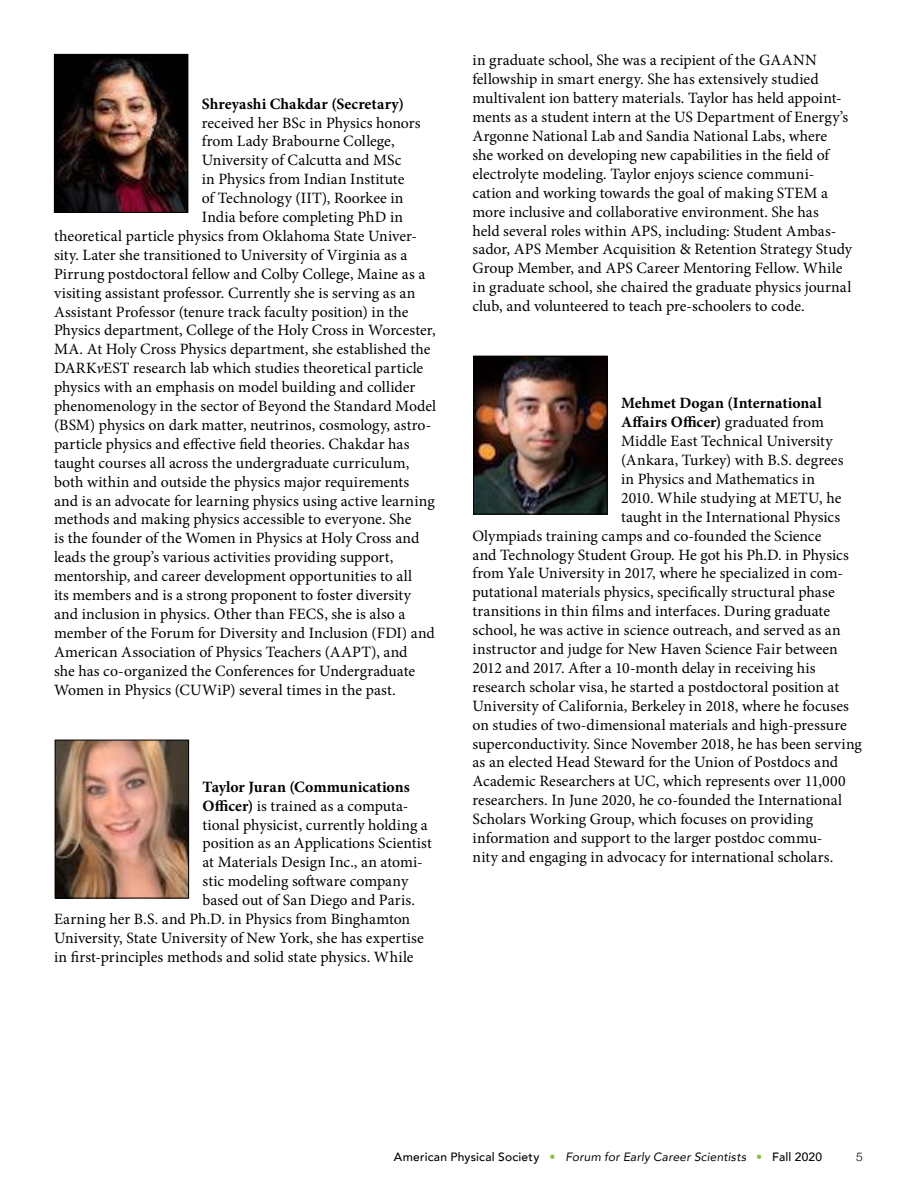
<style>
.page{position:relative;width:918px;height:1188px;background:#fff}
.page>*{position:absolute;margin:0;border:0;box-sizing:border-box;transform-origin:0 0}
.t1{font:15.75px/18.9px "Minion Pro";color:#000}
.t2{font:700 15.75px "Minion Pro";letter-spacing:.005em;color:#000}
.t3{font:500 12px "Avenir";letter-spacing:.02em;color:#000}
.t4{font:300 12px "Helvetica Neue";color:#000}
.s1{font-style:italic}
.s2{font-weight:700}
.s3{font-weight:400}
.s4{color:#8cbd3f}
.s5{font-weight:400;font-style:italic}
</style>
<div class="page">
<img style="left:56px;top:56px;width:130px;height:155px">
<div style="left:54px;top:54px;width:134px;height:159px;border:1px solid #000"></div>
<img style="left:475px;top:358px;width:131px;height:154px">
<div style="left:473px;top:356px;width:135px;height:158px;border:1px solid #000"></div>
<img style="left:57px;top:742px;width:130px;height:154px">
<div style="left:55px;top:740px;width:134px;height:158px;border:1px solid #000"></div>
<p class="t2" style="left:202px;top:93px;width:204px">Shreyashi Chakdar (Secretary)</p>
<p class="t1" style="left:202px;top:113px;width:220px">received her BSc in Physics honors</p>
<p class="t1" style="left:202px;top:132px;width:194px">from Lady Brabourne College,</p>
<p class="t1" style="left:202px;top:151px;width:201px">University of Calcutta and MSc</p>
<p class="t1" style="left:202px;top:170px;width:204px">in Physics from Indian Institute</p>
<p class="t1" style="left:202px;top:189px;width:203px">of Technology (IIT), Roorkee in</p>
<p class="t1" style="left:202px;top:208px;width:203px">India before completing PhD in</p>
<p class="t1" style="left:54px;top:227px;width:365px">theoretical particle physics from Oklahoma State Univer-</p>
<p class="t1" style="left:54px;top:245px;width:355px">sity. Later she transitioned to University of Virginia as a</p>
<p class="t1" style="left:54px;top:264px;width:373px">Pirrung postdoctoral fellow and Colby College, Maine as a</p>
<p class="t1" style="left:54px;top:283px;width:363px">visiting assistant professor. Currently she is serving as an</p>
<p class="t1" style="left:54px;top:302px;width:356px">Assistant Professor (tenure track faculty position) in the</p>
<p class="t1" style="left:54px;top:321px;width:383px">Physics department, College of the Holy Cross in Worcester,</p>
<p class="t1" style="left:54px;top:340px;width:378px">MA. At Holy Cross Physics department, she established the</p>
<p class="t1" style="left:54px;top:359px;width:371px">DARK<span class="s1">v</span>EST research lab which studies theoretical particle</p>
<p class="t1" style="left:54px;top:378px;width:363px">physics with an emphasis on model building and collider</p>
<p class="t1" style="left:54px;top:397px;width:384px">phenomenology in the sector of Beyond the Standard Model</p>
<p class="t1" style="left:54px;top:416px;width:379px">(BSM) physics on dark matter, neutrinos, cosmology, astro-</p>
<p class="t1" style="left:54px;top:434px;width:357px">particle physics and effective field theories. Chakdar has</p>
<p class="t1" style="left:54px;top:453px;width:357px">taught courses all across the undergraduate curriculum,</p>
<p class="t1" style="left:54px;top:472px;width:357px">both within and outside the physics major requirements</p>
<p class="t1" style="left:54px;top:491px;width:382px">and is an advocate for learning physics using active learning</p>
<p class="t1" style="left:54px;top:510px;width:359px">methods and making physics accessible to everyone. She</p>
<p class="t1" style="left:54px;top:529px;width:367px">is the founder of the Women in Physics at Holy Cross and</p>
<p class="t1" style="left:54px;top:548px;width:341px">leads the group’s various activities providing support,</p>
<p class="t1" style="left:54px;top:567px;width:360px">mentorship, and career development opportunities to all</p>
<p class="t1" style="left:54px;top:586px;width:358px">its members and is a strong proponent to foster diversity</p>
<p class="t1" style="left:54px;top:605px;width:353px">and inclusion in physics. Other than FECS, she is also a</p>
<p class="t1" style="left:54px;top:623px;width:382px">member of the Forum for Diversity and Inclusion (FDI) and</p>
<p class="t1" style="left:54px;top:642px;width:355px">American Association of Physics Teachers (AAPT), and</p>
<p class="t1" style="left:54px;top:661px;width:363px">she has co-organized the Conferences for Undergraduate</p>
<p class="t1" style="left:54px;top:680px;width:343px">Women in Physics (CUWiP) several times in the past.</p>
<p class="t2" style="left:203px;top:776px;width:209px">Taylor Juran (Communications</p>
<p class="t1" style="left:203px;top:796px;width:207px"><span class="s2">Officer)</span> is trained as a computa-</p>
<p class="t1" style="left:203px;top:815px;width:227px">tional physicist, currently holding a</p>
<p class="t1" style="left:203px;top:834px;width:231px">position as an Applications Scientist</p>
<p class="t1" style="left:203px;top:853px;width:222px">at Materials Design Inc., an atomi-</p>
<p class="t1" style="left:203px;top:872px;width:207px">stic modeling software company</p>
<p class="t1" style="left:203px;top:891px;width:214px">based out of San Diego and Paris.</p>
<p class="t1" style="left:54px;top:910px;width:358px">Earning her B.S. and Ph.D. in Physics from Binghamton</p>
<p class="t1" style="left:54px;top:929px;width:371px">University, State University of New York, she has expertise</p>
<p class="t1" style="left:54px;top:947px;width:361px">in first-principles methods and solid state physics. While</p>
<p class="t1" style="left:472px;top:51px;width:381px">in graduate school, She was a recipient of the GAANN fellowship in smart energy. She has extensively studied multivalent ion battery materials. Taylor has held appoint&shy;ments as a student intern at the US Department of Energy’s Argonne National Lab and Sandia National Labs, where<br>she worked on developing new capabilities in the field of electrolyte modeling. Taylor enjoys science communi&shy;cation and working towards the goal of making STEM a more inclusive and collaborative environment. She has<br>held several roles within APS, including: Student Ambas&shy;sador, APS Member Acquisition &amp; Retention Strategy Study Group Member, and APS Career Mentoring Fellow. While in graduate school, she chaired the graduate physics journal club, and volunteered to teach pre-schoolers to code.</p>
<p class="t2" style="left:621px;top:392px;width:202px">Mehmet Dogan (International</p>
<p class="t2" style="left:621px;top:411px;width:205px">Affairs Officer) <span class="s3">graduated from</span></p>
<p class="t1" style="left:621px;top:432px;width:213px">Middle East Technical University</p>
<p class="t1" style="left:621px;top:451px;width:224px">(Ankara, Turkey) with B.S. degrees</p>
<p class="t1" style="left:621px;top:470px;width:195px">in Physics and Mathematics in</p>
<p class="t1" style="left:621px;top:488px;width:222px">2010. While studying at METU, he</p>
<p class="t1" style="left:621px;top:507px;width:221px">taught in the International Physics</p>
<p class="t1" style="left:472px;top:526px;width:350px">Olympiads training camps and co-founded the Science</p>
<p class="t1" style="left:472px;top:545px;width:378px">and Technology Student Group. He got his Ph.D. in Physics</p>
<p class="t1" style="left:472px;top:564px;width:372px">from Yale University in 2017, where he specialized in com-</p>
<p class="t1" style="left:472px;top:583px;width:364px">putational materials physics, specifically structural phase</p>
<p class="t1" style="left:472px;top:602px;width:359px">transitions in thin films and interfaces. During graduate</p>
<p class="t1" style="left:472px;top:621px;width:370px">school, he was active in science outreach, and served as an</p>
<p class="t1" style="left:472px;top:640px;width:367px">instructor and judge for New Haven Science Fair between</p>
<p class="t1" style="left:472px;top:659px;width:345px">2012 and 2017. After a 10-month delay in receiving his</p>
<p class="t1" style="left:472px;top:677px;width:368px">research scholar visa, he started a postdoctoral position at</p>
<p class="t1" style="left:472px;top:696px;width:378px">University of California, Berkeley in 2018, where he focuses</p>
<p class="t1" style="left:472px;top:715px;width:376px">on studies of two-dimensional materials and high-pressure</p>
<p class="t1" style="left:472px;top:734px;width:391px">superconductivity. Since November 2018, he has been serving</p>
<p class="t1" style="left:472px;top:753px;width:367px">as an elected Head Steward for the Union of Postdocs and</p>
<p class="t1" style="left:472px;top:772px;width:375px">Academic Researchers at UC, which represents over 11,000</p>
<p class="t1" style="left:472px;top:791px;width:371px">researchers. In June 2020, he co-founded the International</p>
<p class="t1" style="left:472px;top:810px;width:342px">Scholars Working Group, which focuses on providing</p>
<p class="t1" style="left:472px;top:829px;width:352px">information and support to the larger postdoc commu-</p>
<p class="t1" style="left:472px;top:848px;width:362px">nity and engaging in advocacy for international scholars.</p>
<p class="t3" style="left:394px;top:1147px;width:430px">American Physical Society <span class="s4">•</span> <span class="s5">Forum for Early Career Scientists</span> <span class="s4">•</span> Fall 2020</p>
<p class="t4" style="left:856px;top:1147px;width:8px">5</p>
</div>
